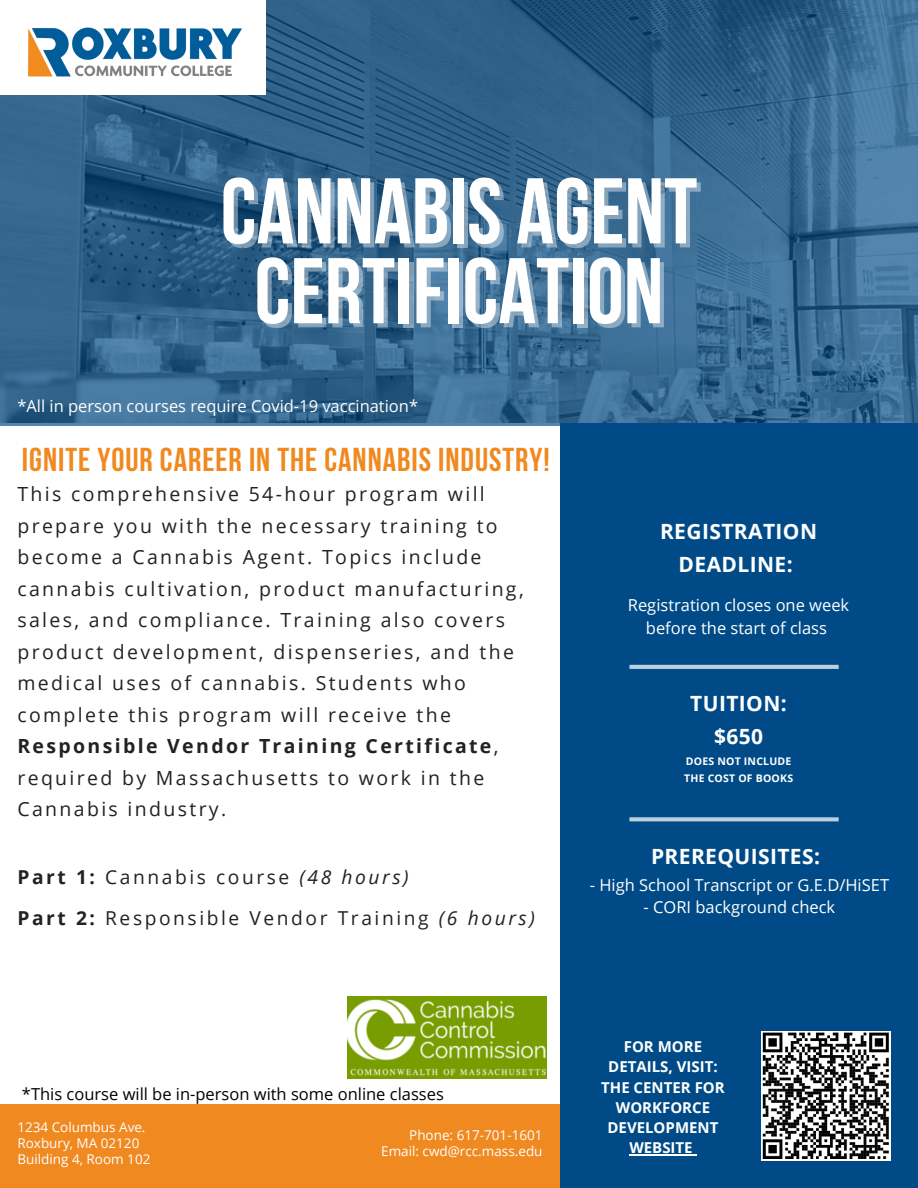
<style>
.page{position:relative;width:918px;height:1188px;background:#fff}
.page>*{position:absolute;margin:0;border:0;box-sizing:border-box;transform-origin:0 0}
.t1{font:700 93px/79.8px "Bebas Neue";color:#fff;text-align:center}
.t2{font:700 33px "Bebas Neue";letter-spacing:.03em;color:#f08920}
.t3{font:700 21px/33.3px "Open Sans";letter-spacing:.02em;color:#fff;text-align:center}
.t4{font:19.5px/31.5px "Open Sans";letter-spacing:.12em;color:#222}
.t5{font:19.2px/41.7px "Open Sans";letter-spacing:.135em;color:#222}
.t6{font:16.5px/22.5px "Open Sans";color:#fff;text-align:center}
.t7{font:16.5px "Open Sans";color:#000}
.t8{font:700 15px/20.2px "Open Sans";color:#fff;text-align:center}
.t9{font:13.5px/15.8px "Open Sans";color:#fff}
.t10{font:700 10.5px/16.6px "Open Sans";letter-spacing:.02em;color:#fff}
.s1{font-weight:700}
.s2{font-style:italic}
</style>
<div class="page">
<svg style="left:0;top:0;width:918px;height:425px;background:#33658d"></svg>
<div style="left:0;top:1105px;width:918px;height:83px;background:#f08920"></div>
<div style="left:560px;top:423px;width:358px;height:765px;background:#004b87"></div>
<div style="left:0;top:0;width:265px;height:95px;background:#fff"></div>
<img style="left:28px;top:27px;width:214px;height:50px">
<svg style="left:629px;top:817px;width:210px;height:4px"></svg>
<svg style="left:629px;top:665px;width:210px;height:4px"></svg>
<img style="left:348px;top:997px;width:199px;height:82px">
<hr style="left:629px;top:1154px;width:64px;height:2px;background:#fff">
<img style="left:761px;top:1031px;width:130px;height:130px">
<h1 class="t1" style="left:221px;top:180px;width:478px">CANNABIS AGENT<br>CERTIFICATION</h1>
<p class="t6" style="left:17px;top:395px;width:402px">*All in person courses require Covid-19 vaccination*</p>
<h2 class="t2" style="left:22px;top:447px;width:529px">IGNITE YOUR CAREER IN THE CANNABIS INDUSTRY!</h2>
<p class="t4" style="left:17px;top:478px;width:508px">This comprehensive 54-hour program will prepare you with the necessary training to become a Cannabis Agent. Topics include cannabis cultivation, product manufacturing, sales, and compliance. Training also covers product development, dispenseries, and the medical uses of cannabis. Students who complete this program will receive the <span class="s1">Responsible Vendor Training Certificate</span>, required by Massachusetts to work in the Cannabis industry.</p>
<p class="t5" style="left:17px;top:856px;width:519px"><span class="s1">Part 1:</span> Cannabis course <span class="s2">(48 hours)<br></span><span class="s1">Part 2:</span> Responsible Vendor Training <span class="s2">(6 hours)</span></p>
<p class="t3" style="left:660px;top:514px;width:159px">REGISTRATION<br>DEADLINE:</p>
<p class="t6" style="left:628px;top:594px;width:223px">Registration closes one week before the start of class</p>
<p class="t3" style="left:690px;top:686px;width:98px">TUITION: $650</p>
<p class="t10" style="left:684px;top:753px;width:110px">DOES NOT INCLUDE<br>THE COST OF BOOKS</p>
<p class="t3" style="left:651px;top:839px;width:171px">PREREQUISITES:</p>
<p class="t6" style="left:590px;top:873px;width:301px">- High School Transcript or G.E.D/HiSET</p>
<p class="t6" style="left:644px;top:896px;width:193px">- CORI background check</p>
<p class="t7" style="left:22px;top:1082px;width:423px">*This course will be in-person with some online classes</p>
<p class="t9" style="left:17px;top:1119px;width:134px">1234 Columbus Ave.<br>Roxbury, MA 02120<br>Building 4, Room 102</p>
<p class="t9" style="left:381px;top:1127px;width:163px;text-align:right">Phone: 617-701-1601<br>Email: cwd@rcc.mass.edu</p>
<p class="t8" style="left:601px;top:1036px;width:125px">FOR MORE<br>DETAILS, VISIT:<br>THE CENTER FOR<br>WORKFORCE<br>DEVELOPMENT<br>WEBSITE</p>
</div>
